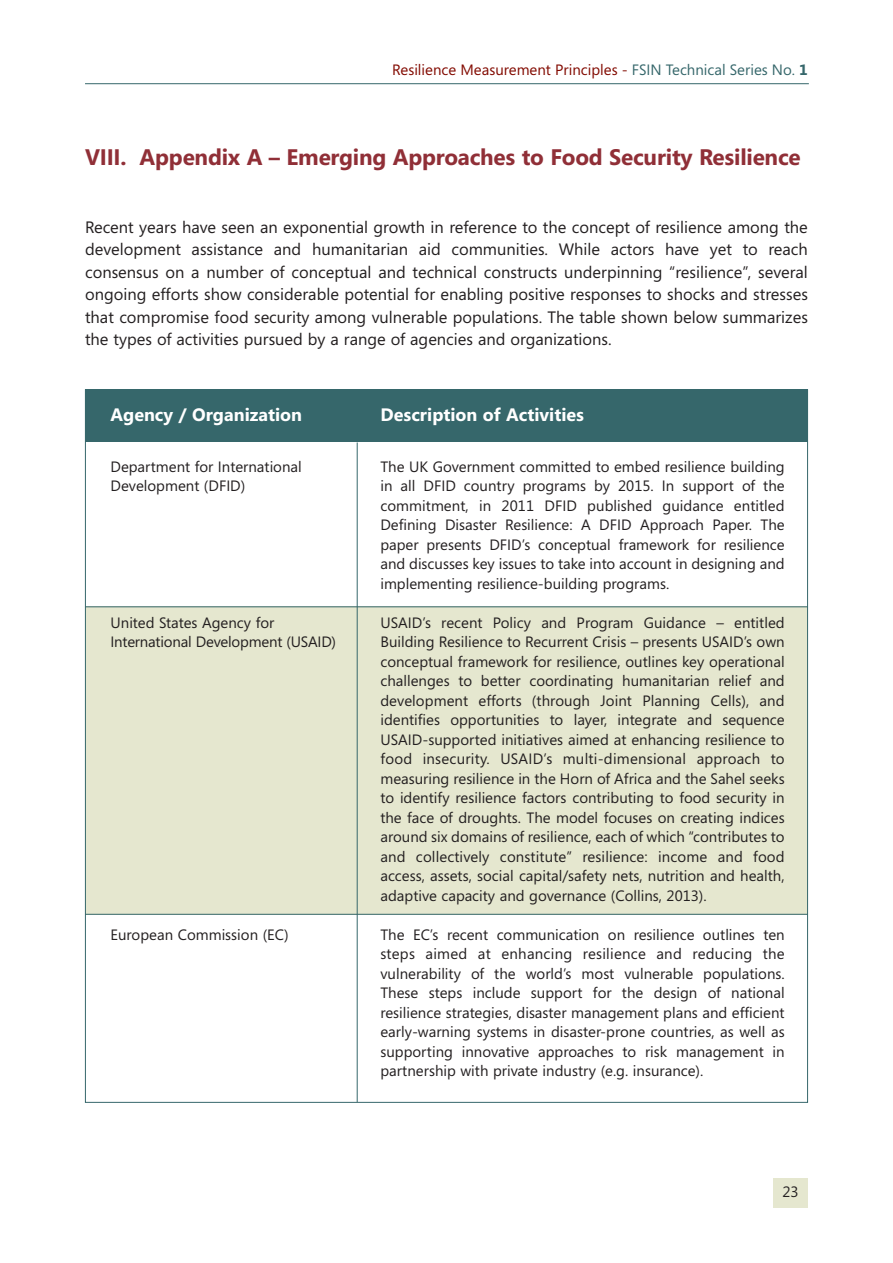
<style>
.page{position:relative;width:893px;height:1263px;background:#fff}
.page>*{position:absolute;margin:0;border:0;box-sizing:border-box;transform-origin:0 0}
.t1{font:700 22.5px "Segoe UI";letter-spacing:-.01em;color:#902f37}
.t2{font:700 18px "Segoe UI";color:#fff}
.t3{font:16.5px/22.5px "Segoe UI";color:#231f20;text-align:justify}
.t4{font:15px/19.5px "Segoe UI";color:#231f20;text-align:justify}
.t5{font:15px "Segoe UI";color:#820a01}
.s1{color:#36676b}
.s2{font-weight:700;color:#36676b}
</style>
<div class="page">
<hr style="left:85px;top:83px;width:724px;height:1px;background:#36676b">
<div style="left:773px;top:1178px;width:34px;height:30px;background:#e5e7cf"></div>
<div style="left:85px;top:389px;width:723px;height:53px;background:#36676b"></div>
<div style="left:85px;top:606px;width:723px;height:309px;background:#e5e7cf"></div>
<hr style="left:357px;top:442px;width:1px;height:660px;background:#36676b">
<hr style="left:85px;top:606px;width:723px;height:1px;background:#36676b">
<hr style="left:85px;top:914px;width:723px;height:1px;background:#36676b">
<p class="t5" style="left:392px;top:61px;width:417px">Resilience Measurement Principles - <span class="s1">FSIN Technical Series No.</span> <span class="s2">1</span></p>
<h1 class="t1" style="left:85px;top:144px;width:717px">VIII. Appendix A – Emerging Approaches to Food Security Resilience</h1>
<p class="t3" style="left:85px;top:216px;width:724px">Recent years have seen an exponential growth in reference to the concept of resilience among the development assistance and humanitarian aid communities. While actors have yet to reach consensus on a number of conceptual and technical constructs underpinning “resilience”, several ongoing efforts show considerable potential for enabling positive responses to shocks and stresses that compromise food security among vulnerable populations. The table shown below summarizes the types of activities pursued by a range of agencies and organizations.</p>
<p class="t2" style="left:111px;top:405px;width:193px">Agency / Organization</p>
<p class="t4" style="left:111px;top:457px;width:193px">Department for International<br>Development (DFID)</p>
<p class="t4" style="left:111px;top:613px;width:227px">United States Agency for<br>International Development (USAID)</p>
<p class="t4" style="left:111px;top:925px;width:180px">European Commission (EC)</p>
<p class="t2" style="left:380px;top:405px;width:205px">Description of Activities</p>
<p class="t4" style="left:380px;top:457px;width:406px">The UK Government committed to embed resilience building in all DFID country programs by 2015. In support of the commitment, in 2011 DFID published guidance entitled Defining Disaster Resilience: A DFID Approach Paper. The paper presents DFID’s conceptual framework for resilience and discusses key issues to take into account in designing and implementing resilience-building programs.</p>
<p class="t4" style="left:380px;top:613px;width:406px">USAID’s recent Policy and Program Guidance – entitled Building Resilience to Recurrent Crisis – presents USAID’s own conceptual framework for resilience, outlines key operational challenges to better coordinating humanitarian relief and development efforts (through Joint Planning Cells), and identifies opportunities to layer, integrate and sequence USAID-supported initiatives aimed at enhancing resilience to food insecurity. USAID’s multi-dimensional approach to measuring resilience in the Horn of Africa and the Sahel seeks to identify resilience factors contributing to food security in the face of droughts. The model focuses on creating indices around six domains of resilience, each of which “contributes to and collectively constitute” resilience: income and food access, assets, social capital/safety nets, nutrition and health, adaptive capacity and governance (Collins, 2013).</p>
<p class="t4" style="left:380px;top:925px;width:406px">The EC’s recent communication on resilience outlines ten steps aimed at enhancing resilience and reducing the vulnerability of the world’s most vulnerable populations.<br>These steps include support for the design of national resilience strategies, disaster management plans and efficient early-warning systems in disaster-prone countries, as well as supporting innovative approaches to risk management in partnership with private industry (e.g. insurance).</p>
<p class="t4" style="left:782px;top:1182px;width:18px">23</p>
</div>
